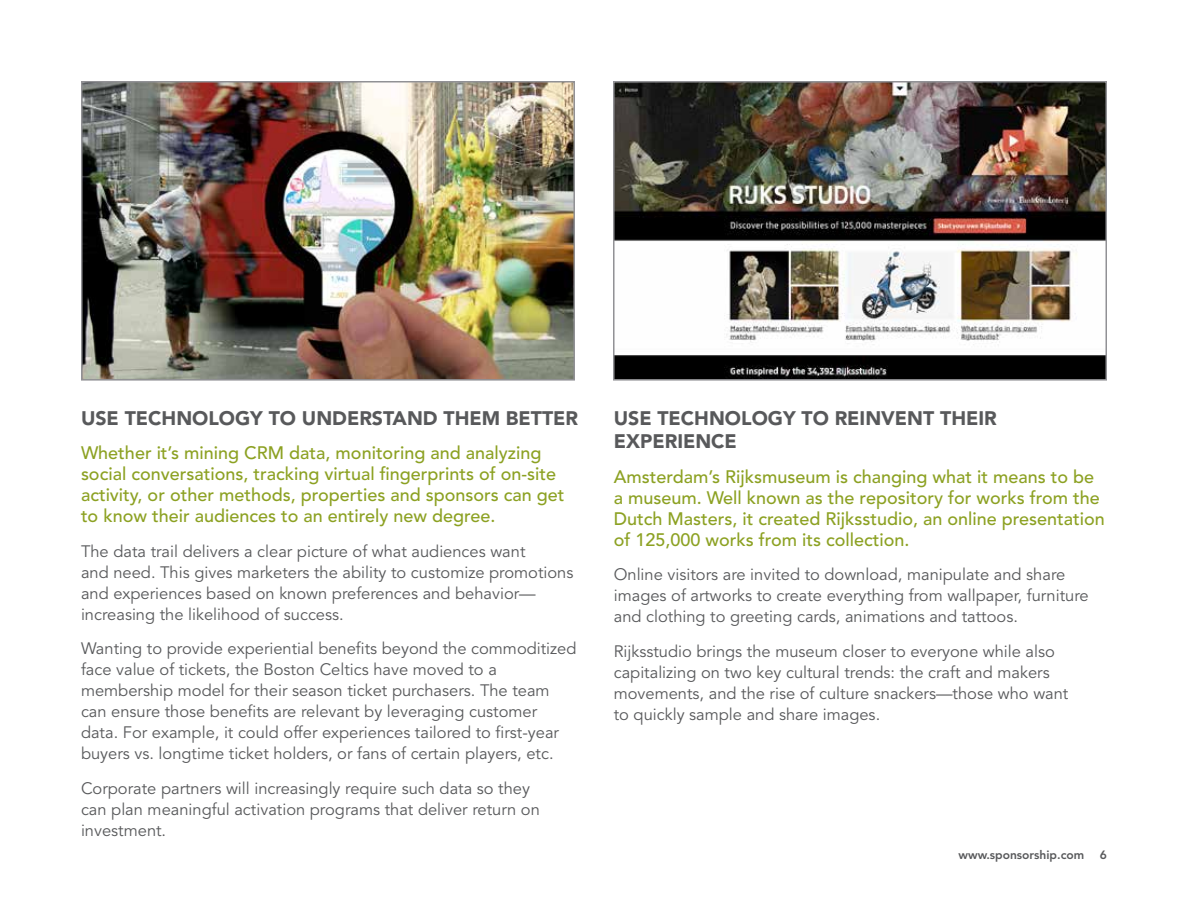
<style>
.page{position:relative;width:1188px;height:918px;background:#fff}
.page>*{position:absolute;margin:0;border:0;box-sizing:border-box;transform-origin:0 0}
.t1{font:900 19.5px/23.4px "Avenir LT Std";color:#58595b}
.t2{font:500 18px/21px "Avenir LT Std";color:#8ca122}
.t3{font:16.5px/21px "Avenir LT Std";color:#58595b}
.t4{font:800 12px "Avenir LT Std";color:#58595b}
</style>
<div class="page">
<img style="left:84px;top:84px;width:488px;height:294px">
<div style="left:81px;top:81px;width:494px;height:300px;border:2px solid #919195"></div>
<img style="left:616px;top:84px;width:488px;height:294px">
<div style="left:613px;top:81px;width:494px;height:300px;border:2px solid #919195"></div>
<p class="t1" style="left:81px;top:406px;width:499px">USE TECHNOLOGY TO UNDERSTAND THEM BETTER</p>
<p class="t2" style="left:81px;top:443px;width:485px">Whether it’s mining CRM data, monitoring and analyzing social conversations, tracking virtual fingerprints of on-site activity, or other methods, properties and sponsors can get to know their audiences to an entirely new degree.</p>
<p class="t3" style="left:81px;top:541px;width:494px">The data trail delivers a clear picture of what audiences want<br>and need. This gives marketers the ability to customize promotions and experiences based on known preferences and behavior— increasing the likelihood of success.</p>
<p class="t3" style="left:81px;top:639px;width:497px">Wanting to provide experiential benefits beyond the commoditized face value of tickets, the Boston Celtics have moved to a membership model for their season ticket purchasers. The team can ensure those benefits are relevant by leveraging customer data. For example, it could offer experiences tailored to first-year buyers vs. longtime ticket holders, or fans of certain players, etc.</p>
<p class="t3" style="left:81px;top:778px;width:460px">Corporate partners will increasingly require such data so they can plan meaningful activation programs that deliver return on investment.</p>
<p class="t1" style="left:614px;top:406px;width:385px">USE TECHNOLOGY TO REINVENT THEIR<br>EXPERIENCE</p>
<p class="t2" style="left:614px;top:466px;width:493px">Amsterdam’s Rijksmuseum is changing what it means to be a museum. Well known as the repository for works from the Dutch Masters, it created Rijksstudio, an online presentation of 125,000 works from its collection.</p>
<p class="t3" style="left:614px;top:564px;width:477px">Online visitors are invited to download, manipulate and share images of artworks to create everything from wallpaper, furniture and clothing to greeting cards, animations and tattoos.</p>
<p class="t3" style="left:614px;top:641px;width:456px">Rijksstudio brings the museum closer to everyone while also capitalizing on two key cultural trends: the craft and makers movements, and the rise of culture snackers—those who want to quickly sample and share images.</p>
<p class="t4" style="left:959px;top:848px;width:127px">www.sponsorship.com</p>
<p class="t4" style="left:1100px;top:848px;width:9px">6</p>
</div>
